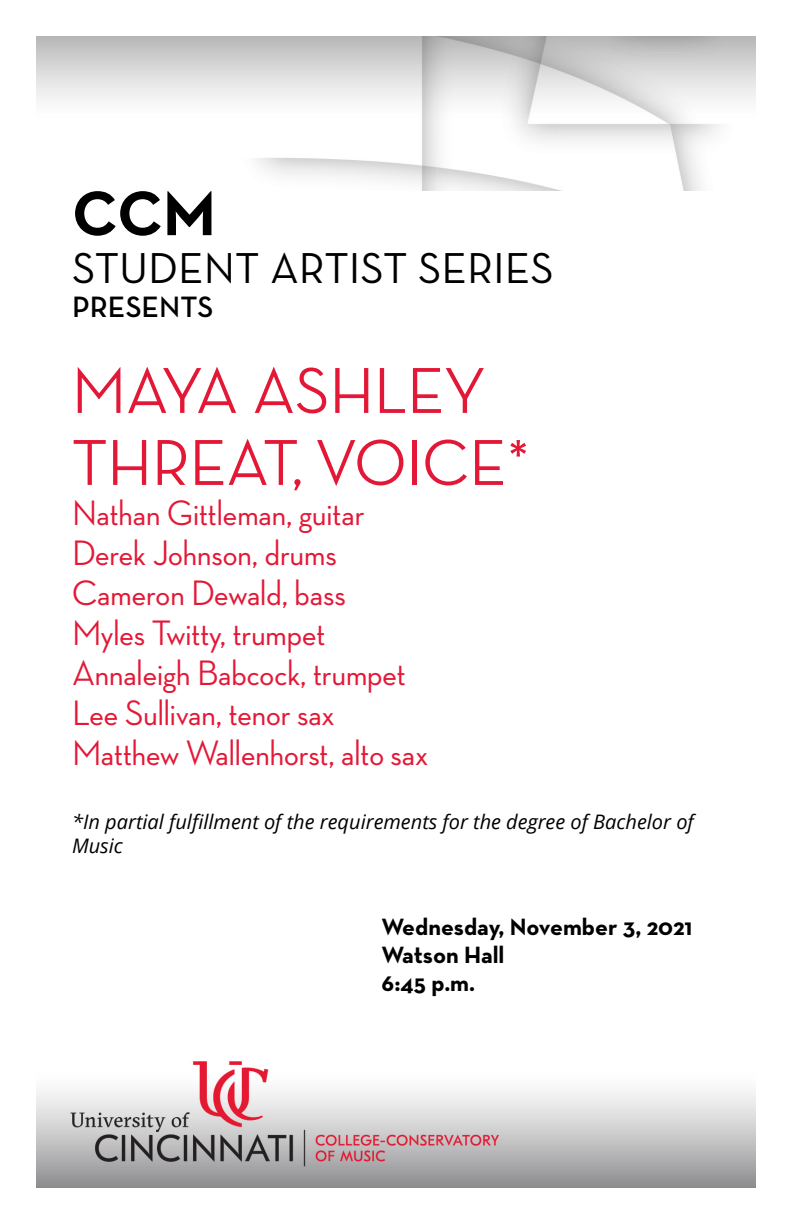
<style>
.page{position:relative;width:792px;height:1224px;background:#fff}
.page>*{position:absolute;margin:0;border:0;box-sizing:border-box;transform-origin:0 0}
.Concert_Title{font:500 66px/72px "Neutra Disp";color:#e31837}
.Page_Intro{font:700 64px "Neutra Text";color:#000}
.Page_Intro-2{font:44px "Neutra Text";color:#000}
.Concert_Title-2{font:500 36px "Neutra Disp";color:#e31837}
.Page_Intro-3{font:600 30px "Neutra Text";color:#000}
.Date_Venue_Time{font:700 24px "Neutra Text";color:#000}
.Concert_Title-3{font:italic 20px/24px "Open Sans";color:#000}
</style>
<div class="page">
<img style="left:36px;top:36px;width:720px;height:154px">
<img style="left:36px;top:1061px;width:720px;height:127px">
<h1 class="Page_Intro" style="left:72px;top:173px;width:145px">CCM</h1>
<h1 class="Page_Intro-2" style="left:72px;top:242px;width:483px">STUDENT ARTIST SERIES</h1>
<h1 class="Page_Intro-3" style="left:72px;top:289px;width:143px">PRESENTS</h1>
<h1 class="Concert_Title" style="left:72px;top:355px;width:460px">MAYA ASHLEY<br>THREAT, VOICE*</h1>
<h1 class="Concert_Title-2" style="left:72px;top:493px;width:294px">Nathan Gittleman, guitar</h1>
<h1 class="Concert_Title-2" style="left:72px;top:533px;width:266px">Derek Johnson, drums</h1>
<h1 class="Concert_Title-2" style="left:72px;top:573px;width:276px">Cameron Dewald, bass</h1>
<h1 class="Concert_Title-2" style="left:72px;top:613px;width:255px">Myles Twitty, trumpet</h1>
<h1 class="Concert_Title-2" style="left:72px;top:653px;width:335px">Annaleigh Babcock, trumpet</h1>
<h1 class="Concert_Title-2" style="left:72px;top:693px;width:264px">Lee Sullivan, tenor sax</h1>
<h1 class="Concert_Title-2" style="left:72px;top:733px;width:358px">Matthew Wallenhorst, alto sax</h1>
<h1 class="Concert_Title-3" style="left:72px;top:809px;width:623px">*In partial fulfillment of the requirements for the degree of Bachelor of<br>Music</h1>
<h3 class="Date_Venue_Time" style="left:382px;top:912px;width:312px">Wednesday, November 3, 2021</h3>
<h3 class="Date_Venue_Time" style="left:382px;top:940px;width:124px">Watson Hall</h3>
<h3 class="Date_Venue_Time" style="left:382px;top:968px;width:95px">6:45 p.m.</h3>
</div>
